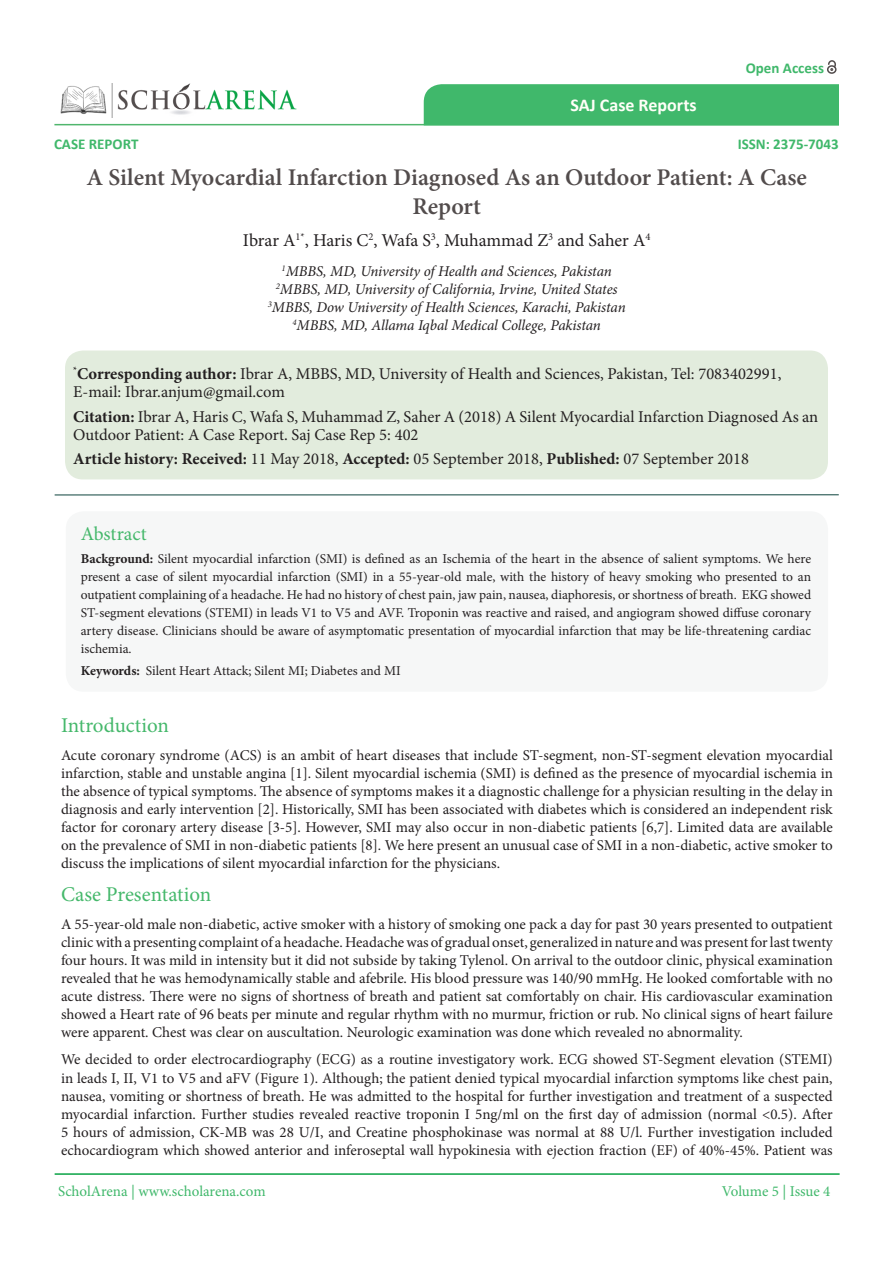
<style>
.page{position:relative;width:893px;height:1263px;background:#fff}
.page>*{position:absolute;margin:0;border:0;box-sizing:border-box;transform-origin:0 0}
.t1{font:600 24px/28.8px "Minion Pro";color:#524c4c;text-align:center}
.t2{font:21px "Minion Pro";color:#45b86b}
.t3{font:19.5px "Minion Pro";color:#45b86b}
.t4{font:18px "Minion Pro";letter-spacing:-.005em;color:#231f20}
.t5{font:700 18px "Calibri";color:#fffff8}
.t6{font:16.5px/18px "Minion Pro";color:#231f20}
.t7{font:700 16.5px "Minion Pro";color:#231f20}
.t8{font:15px/18px "Minion Pro";color:#231f20;text-align:justify}
.t9{font:italic 15px "Minion Pro";letter-spacing:-.01em;color:#231f20}
.t10{font:15px "Minion Pro";letter-spacing:-.005em;color:#40b86b}
.t11{font:700 15px "Calibri";color:#40b86b}
.t12{font:13.5px/18px "Minion Pro";color:#231f20;text-align:justify}
.t13{font:10.5px "Minion Pro";color:#231f20}
.t14{font:700 9.6px "Minion Pro";color:#231f20}
.t15{font:italic 8.7px "Minion Pro";color:#231f20}
.s1{font-size:18px}
.s2{font-weight:700}
.s3{font-weight:400}
</style>
<div class="page">
<div style="left:65px;top:350px;width:763px;height:129px;background:#e2ecdd;border-radius:18px"></div>
<img style="left:60px;top:83px;width:237px;height:34px">
<hr style="left:54px;top:124px;width:785px;height:1px;background:#50b66d">
<svg style="left:54px;top:123px;width:88px;height:3px"></svg>
<hr style="left:55px;top:1173px;width:785px;height:2px;background:#0aa345">
<svg style="left:424px;top:60px;width:415px;height:66px"></svg>
<hr style="left:55px;top:494px;width:784px;height:1px;background:#0d433d">
<div style="left:66px;top:511px;width:762px;height:181px;background:#f6f7f7;border-radius:18px"></div>
<p class="t11" style="left:54px;top:134px;width:86px">CASE REPORT</p>
<p class="t5" style="left:570px;top:94px;width:128px">SAJ Case Reports</p>
<p class="t11" style="left:746px;top:58px;width:80px">Open Access</p>
<p class="t11" style="left:738px;top:134px;width:103px">ISSN: 2375-7043</p>
<p class="t1" style="left:86px;top:163px;width:722px">A Silent Myocardial Infarction Diagnosed As an Outdoor Patient A: Case<br>Report</p>
<p class="t13" style="left:368px;top:230px;width:7px">2</p>
<p class="t13" style="left:296px;top:230px;width:15px"><span class="s1">,</span>*1</p>
<p class="t4" style="left:243px;top:228px;width:54px">Ibrar A</p>
<p class="t13" style="left:422px;top:230px;width:15px">3<span class="s1">S</span></p>
<p class="t13" style="left:548px;top:230px;width:7px">3</p>
<p class="t4" style="left:313px;top:228px;width:107px">Haris C , Wafa</p>
<p class="t4" style="left:436px;top:228px;width:114px">, Muhammad Z</p>
<p class="t13" style="left:645px;top:230px;width:7px">4</p>
<p class="t4" style="left:557px;top:228px;width:90px">and Saher A</p>
<p class="t15" style="left:282px;top:262px;width:6px">1</p>
<p class="t9" style="left:286px;top:261px;width:328px">MBBS, MD, University of Health and Sciences, Pakistan</p>
<p class="t15" style="left:276px;top:280px;width:6px">2</p>
<p class="t9" style="left:280px;top:279px;width:339px">MBBS, MD, University of California, Irvine, United States</p>
<p class="t9" style="left:272px;top:297px;width:355px">MBBS, Dow University of Health Sciences, Karachi, Pakistan</p>
<p class="t9" style="left:297px;top:315px;width:306px">MBBS, MD, Allama Iqbal Medical College, Pakistan</p>
<p class="t15" style="left:268px;top:298px;width:6px">3</p>
<p class="t15" style="left:292px;top:316px;width:6px">4</p>
<p class="t14" style="left:73px;top:363px;width:5px">*</p>
<p class="t6" style="left:77px;top:365px;width:706px"><span class="s2">Corresponding author:</span> Ibrar A, MBBS, MD, University of Health and Sciences, Pakistan, Tel: 7083402991,</p>
<p class="t6" style="left:73px;top:383px;width:213px">-E mail: Ibrar.anjum@gmail.com</p>
<p class="t6" style="left:73px;top:407px;width:747px"><span class="s2">Citation:</span> Ibrar A, Haris C, Wafa ,S Muhammad Z, Saher A (2018 A) Silent Myocardial Infarction Diagnosed As an<br>Outdoor Patient A: Case Report. Saj Case Rep 5: 402</p>
<p class="t7" style="left:73px;top:447px;width:677px">Article history: Received: <span class="s3">11 May 2018,</span> Accepted: <span class="s3">05 September 2018,</span> Published: <span class="s3">07 September 2018</span></p>
<p class="t3" style="left:81px;top:521px;width:68px">Abstract</p>
<p class="t12" style="left:81px;top:550px;width:732px"><span class="s2">Background:</span> Silent myocardial infarction (SMI) is defined as an Ischemia of the heart in the absence of salient symptoms. We here present a case of silent myocardial infarction (SMI) in a 55-year-old male, with the history of heavy smoking who presented to an outpatient complaining of a headache. He had no history of chest pain, jaw pain, nausea, diaphoresis, or shortness of breath. EKG showed ST-segment elevations (STEMI) in leads V to1 V5 and AVF. Troponin was reactive and raised, and angiogram showed diffuse coronary artery disease. Clinicians should be aware of asymptomatic presentation of myocardial infarction that may be life-threatening cardiac ischemia.</p>
<p class="t12" style="left:81px;top:662px;width:321px"><span class="s2">Keywords:</span> Silent Heart Attack; Silent MI; Diabetes and MI</p>
<p class="t2" style="left:61px;top:712px;width:109px">Introduction</p>
<p class="t8" style="left:61px;top:747px;width:773px">Acute coronary syndrome (ACS) is an ambit of heart diseases that include ST-segment, non-ST-segment elevation myocardial infarction, stable and unstable angina [ .]1 Silent myocardial ischemia (SMI) is defined as the presence of myocardial ischemia in the absence of typical symptoms. The absence of symptoms makes ait diagnostic challenge for a physician resulting in the delay in diagnosis and early intervention .]2[ Historically, SMI has been associated with diabetes which is considered an independent risk factor for coronary artery disease [3-5 .] However, SMI may also occur in non-diabetic patients [6,7 .] Limited data are available on the prevalence of SMI in non-diabetic patients .]8[ We here present an unusual case of SMI in a non-diabetic, active smoker to discuss the implications of silent myocardial infarction for the physicians.</p>
<p class="t2" style="left:61px;top:880px;width:152px">Case Presentation</p>
<p class="t8" style="left:61px;top:915px;width:773px">A 55-year-old male non-diabetic, active smoker with a history of smoking one pack a day for past 30 years presented to outpatient clinicwithapresentingcomplaintofaheadache.Headachewasofgradualonset,generalizedinnatureandwaspresentforlasttwenty four hours It. was mild in intensity but it did not subside by taking Tylenol. On arrival to the outdoor clinic, physical examination revealed that he was hemodynamically stable and afebrile. His blood pressure was 140/90 mmHg. He looked comfortable with no acute distress. There were no signs of shortness of breath and patient sat comfortably on chair. His cardiovascular examination showed a Heart rate of 96 beats per minute and regular rhythm with no murmur, friction or rub. No clinical signs of heart failure were apparent. Chest was clear on auscultation. Neurologic examination was done which revealed no abnormality.</p>
<p class="t8" style="left:61px;top:1051px;width:773px">We decided to order electrocardiography (ECG) as a routine investigatory work. ECG showed ST-Segment elevation (STEMI( in leads I I,I V, to1 V5 and aFV (Figure .)1 Although; the patient denied typical myocardial infarction symptoms like chest pain, nausea, vomiting or shortness of breath. He was admitted to the hospital for further investigation and treatment of a suspected myocardial infarction. Further studies revealed reactive troponin 5I ng/ml on the first day of admission (normal &lt;0.5 .) After 5 hours of admission, CK-MB was 28 U ,I/ and Creatine phosphokinase was normal at 88 U .l/ Further investigation included echocardiogram which showed anterior and inferoseptal wall hypokinesia with ejection fraction (EF) of 40%-45%. Patient was</p>
<p class="t10" style="left:58px;top:1181px;width:209px">ScholArena | www.scholarena.com</p>
<p class="t10" style="left:722px;top:1181px;width:110px">Volume 5 | Issue 4</p>
</div>
